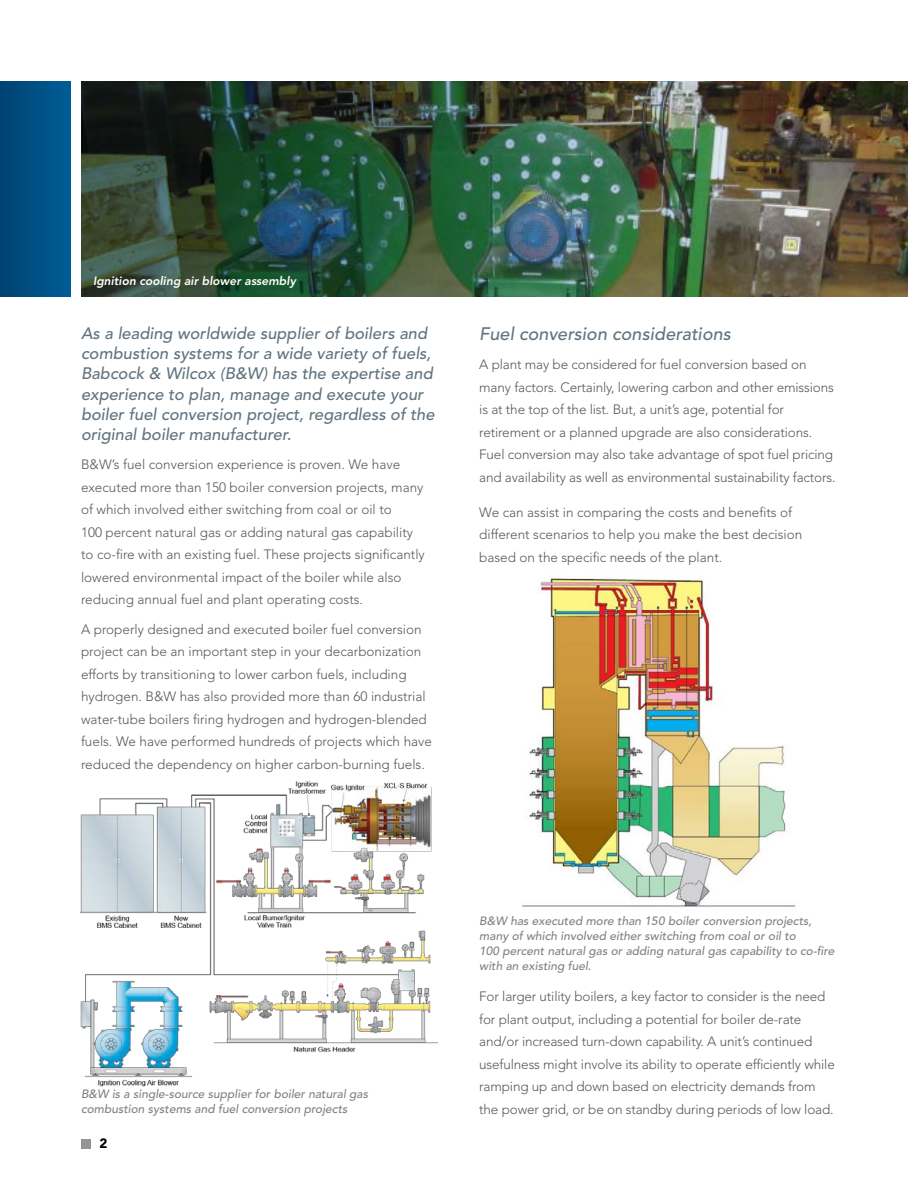
<style>
.page{position:relative;width:918px;height:1188px;background:#fff}
.page>*{position:absolute;margin:0;border:0;box-sizing:border-box;transform-origin:0 0}
.t1{font:italic 500 18px "Avenir LT Std";letter-spacing:.005em;color:#627480}
.t2{font:italic 500 16.5px/20.2px "Avenir LT Std";color:#627480}
.t3{font:300 13.5px/22.5px "Avenir LT Std";color:#58595b}
.t4{font:900 13.5px "Avenir LT Std";color:#000}
.t5{font:italic 500 12px/15px "Avenir LT Std";color:#808285}
.t6{font:italic 800 12px "Avenir LT Std";color:#fff}
</style>
<div class="page">
<div style="left:81px;top:1139px;width:10px;height:10px;background:#939598"></div>
<img style="left:837px;top:81px;width:71px;height:216px">
<img style="left:81px;top:81px;width:756px;height:216px">
<img style="left:81px;top:781px;width:357px;height:306px">
<img style="left:522px;top:578px;width:274px;height:329px">
<div style="left:0;top:81px;width:71px;height:216px;background:linear-gradient(to right,#004372,#005c97)"></div>
<p class="t6" style="left:93px;top:274px;width:204px">Ignition cooling air blower assembly</p>
<p class="t2" style="left:81px;top:324px;width:355px">As a leading worldwide supplier of boilers and combustion systems for a wide variety of fuels, Babcock &amp; Wilcox (B&amp;W) has the expertise and experience to plan, manage and execute your boiler fuel conversion project, regardless of the original boiler manufacturer.</p>
<p class="t3" style="left:81px;top:454px;width:345px">B&amp;W’s fuel conversion experience is proven. We have executed more than 150 boiler conversion projects, many of which involved either switching from coal or oil to<br>100 percent natural gas or adding natural gas capability to co-fire with an existing fuel. These projects significantly lowered environmental impact of the boiler while also reducing annual fuel and plant operating costs.</p>
<p class="t3" style="left:81px;top:618px;width:352px">A properly designed and executed boiler fuel conversion project can be an important step in your decarbonization efforts by transitioning to lower carbon fuels, including hydrogen. B&amp;W has also provided more than 60 industrial water-tube boilers firing hydrogen and hydrogen-blended fuels. We have performed hundreds of projects which have reduced the dependency on higher carbon-burning fuels.</p>
<h1 class="t1" style="left:479px;top:323px;width:253px">Fuel conversion considerations</h1>
<p class="t3" style="left:479px;top:353px;width:358px">A plant may be considered for fuel conversion based on many factors. Certainly, lowering carbon and other emissions is at the top of the list. But, a unit’s age, potential for retirement or a planned upgrade are also considerations.<br>Fuel conversion may also take advantage of spot fuel pricing and availability as well as environmental sustainability factors.</p>
<p class="t3" style="left:479px;top:501px;width:325px">We can assist in comparing the costs and benefits of different scenarios to help you make the best decision based on the specific needs of the plant.</p>
<p class="t5" style="left:81px;top:1087px;width:289px">B&amp;W is a single-source supplier for boiler natural gas combustion systems and fuel conversion projects</p>
<p class="t4" style="left:99px;top:1135px;width:9px">2</p>
<p class="t5" style="left:479px;top:914px;width:357px">B&amp;W has executed more than 150 boiler conversion projects, many of which involved either switching from coal or oil to<br>100 percent natural gas or adding natural gas capability to co-fire with an existing fuel.</p>
<p class="t3" style="left:479px;top:985px;width:357px">For larger utility boilers, a key factor to consider is the need for plant output, including a potential for boiler de-rate and/or increased turn-down capability. A unit’s continued usefulness might involve its ability to operate efficiently while ramping up and down based on electricity demands from the power grid, or be on standby during periods of low load.</p>
</div>
